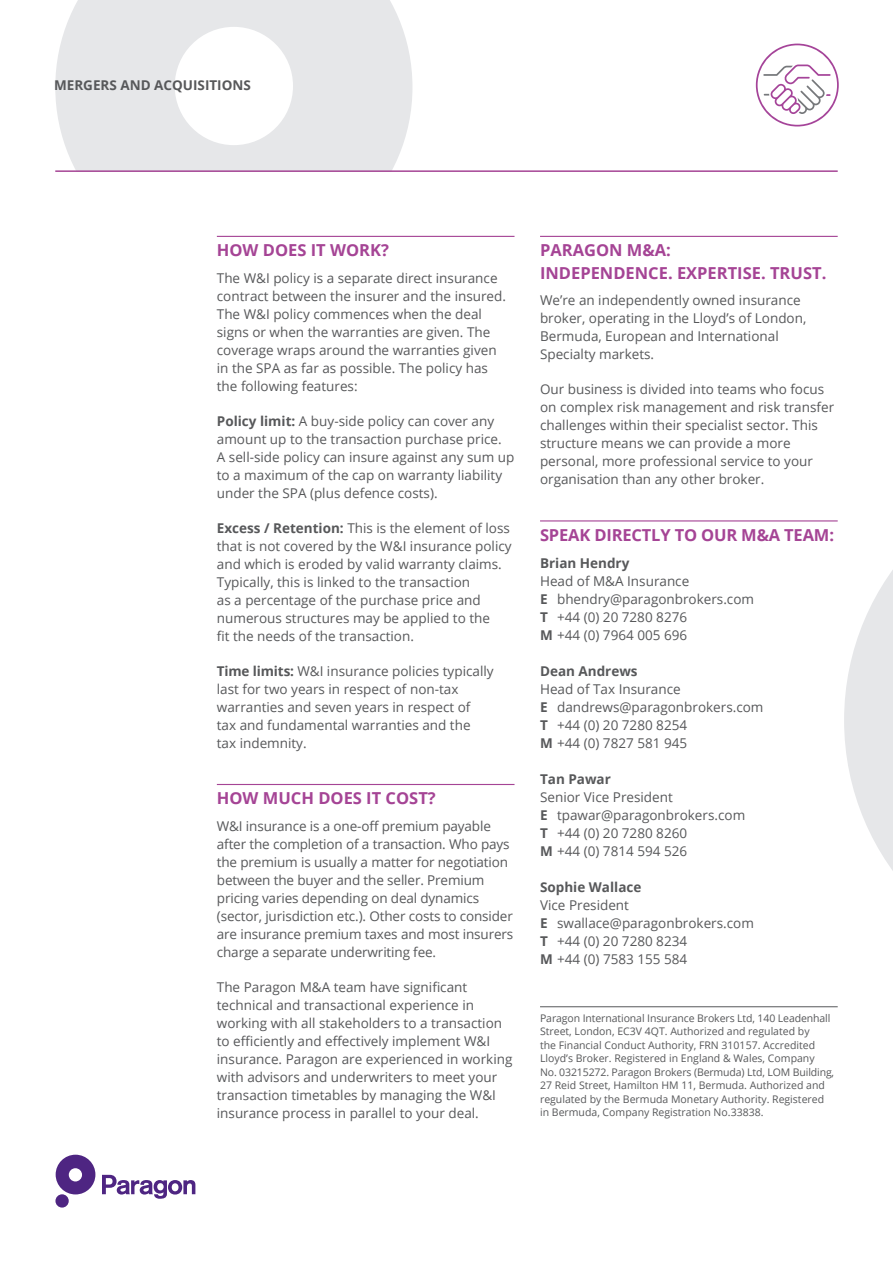
<style>
.page{position:relative;width:893px;height:1263px;background:#fff}
.page>*{position:absolute;margin:0;border:0;box-sizing:border-box;transform-origin:0 0}
.t1{font:700 16.5px/22.5px "Open Sans";color:#a54495}
.t2{font:13.5px/18px "Open Sans";color:#57585a}
.t3{font:700 13.5px "Open Sans";color:#57585a}
.t4{font:10.5px/13.5px "Open Sans";color:#57585a}
.s1{font-weight:700}
</style>
<div class="page">
<div style="left:55px;top:1194px;width:14px;height:13px;background:#4e2582;border-radius:50%"></div>
<svg style="left:56px;top:1155px;width:39px;height:39px"></svg>
<svg style="left:102px;top:1175px;width:93px;height:24px"></svg>
<svg style="left:55px;top:0;width:357px;height:170px;fill:#e6e7e9"></svg>
<hr style="left:55px;top:170px;width:783px;height:2px;background:#a54495">
<svg style="left:844px;top:570px;width:49px;height:301px"></svg>
<svg style="left:756px;top:44px;width:83px;height:82px"></svg>
<hr style="left:217px;top:236px;width:297px;height:1px;background:#a54495">
<hr style="left:217px;top:784px;width:297px;height:1px;background:#a54495">
<hr style="left:540px;top:236px;width:298px;height:1px;background:#a54495">
<hr style="left:540px;top:520px;width:298px;height:1px;background:#a54495">
<hr style="left:540px;top:1006px;width:298px;height:1px;background:#57585a">
<p class="t3" style="left:54px;top:76px;width:198px">MERGERS AND ACQUISITIONS</p>
<p class="t1" style="left:217px;top:238px;width:174px">HOW DOES IT WORK?</p>
<p class="t2" style="left:217px;top:268px;width:291px">The W&amp;I policy is a separate direct insurance contract between the insurer and the insured.<br>The W&amp;I policy commences when the deal signs or when the warranties are given. The coverage wraps around the warranties given in the SPA as far as possible. The policy has the following features:</p>
<p class="t2" style="left:217px;top:411px;width:299px"><span class="s1">Policy limit:</span> A buy-side policy can cover any amount up to the transaction purchase price.<br>A sell-side policy can insure against any sum up to a maximum of the cap on warranty liability under the SPA (plus defence costs).</p>
<p class="t2" style="left:217px;top:518px;width:296px"><span class="s1">Excess / Retention:</span> This is the element of loss that is not covered by the W&amp;I insurance policy and which is eroded by valid warranty claims.<br>Typically, this is linked to the transaction<br>as a percentage of the purchase price and numerous structures may be applied to the<br>fit the needs of the transaction.</p>
<p class="t2" style="left:217px;top:661px;width:278px"><span class="s1">Time limits:</span> W&amp;I insurance policies typically last for two years in respect of non-tax warranties and seven years in respect of<br>tax and fundamental warranties and the<br>tax indemnity.</p>
<p class="t1" style="left:217px;top:786px;width:220px">HOW MUCH DOES IT COST?</p>
<p class="t2" style="left:217px;top:816px;width:298px">W&amp;I insurance is a one-off premium payable after the completion of a transaction. Who pays the premium is usually a matter for negotiation between the buyer and the seller. Premium pricing varies depending on deal dynamics (sector, jurisdiction etc.). Other costs to consider are insurance premium taxes and most insurers charge a separate underwriting fee.</p>
<p class="t2" style="left:217px;top:977px;width:297px">The Paragon M&amp;A team have significant technical and transactional experience in working with all stakeholders to a transaction to efficiently and effectively implement W&amp;I insurance. Paragon are experienced in working with advisors and underwriters to meet your transaction timetables by managing the W&amp;I insurance process in parallel to your deal.</p>
<p class="t1" style="left:540px;top:238px;width:288px">PARAGON M&amp;A:<br>INDEPENDENCE. EXPERTISE. TRUST.</p>
<p class="t2" style="left:540px;top:291px;width:268px">We’re an independently owned insurance broker, operating in the Lloyd’s of London, Bermuda, European and International Specialty markets.</p>
<p class="t2" style="left:540px;top:380px;width:296px">Our business is divided into teams who focus on complex risk management and risk transfer challenges within their specialist sector. This structure means we can provide a more personal, more professional service to your organisation than any other broker.</p>
<p class="t1" style="left:540px;top:523px;width:295px">SPEAK DIRECTLY TO OUR M&amp;A TEAM:</p>
<p class="t3" style="left:540px;top:554px;width:91px">Brian Hendry</p>
<p class="t2" style="left:540px;top:572px;width:216px">Head of M&amp;A Insurance<br><span class="s1">E</span> bhendry@paragonbrokers.com<br><span class="s1">T</span> +44 (0) 20 7280 8276<br><span class="s1">M</span> +44 (0) 7964 005 696</p>
<p class="t3" style="left:540px;top:662px;width:99px">Dean Andrews</p>
<p class="t2" style="left:540px;top:680px;width:225px">Head of Tax Insurance<br><span class="s1">E</span> dandrews@paragonbrokers.com<br><span class="s1">T</span> +44 (0) 20 7280 8254<br><span class="s1">M</span> +44 (0) 7827 581 945</p>
<p class="t3" style="left:540px;top:770px;width:72px">Tan Pawar</p>
<p class="t2" style="left:540px;top:788px;width:207px">Senior Vice President<br><span class="s1">E</span> tpawar@paragonbrokers.com<br><span class="s1">T</span> +44 (0) 20 7280 8260<br><span class="s1">M</span> +44 (0) 7814 594 526</p>
<p class="t3" style="left:540px;top:878px;width:103px">Sophie Wallace</p>
<p class="t2" style="left:540px;top:896px;width:215px">Vice President<br><span class="s1">E</span> swallace@paragonbrokers.com<br><span class="s1">T</span> +44 (0) 20 7280 8234<br><span class="s1">M</span> +44 (0) 7583 155 584</p>
<p class="t4" style="left:540px;top:1011px;width:296px">Paragon International Insurance Brokers Ltd, 140 Leadenhall Street, London, EC3V 4QT. Authorized and regulated by<br>the Financial Conduct Authority, FRN 310157. Accredited Lloyd’s Broker. Registered in England &amp; Wales, Company<br>No. 03215272. Paragon Brokers (Bermuda) Ltd, LOM Building, 27 Reid Street, Hamilton HM 11, Bermuda. Authorized and regulated by the Bermuda Monetary Authority. Registered in Bermuda, Company Registration No.33838.</p>
</div>
